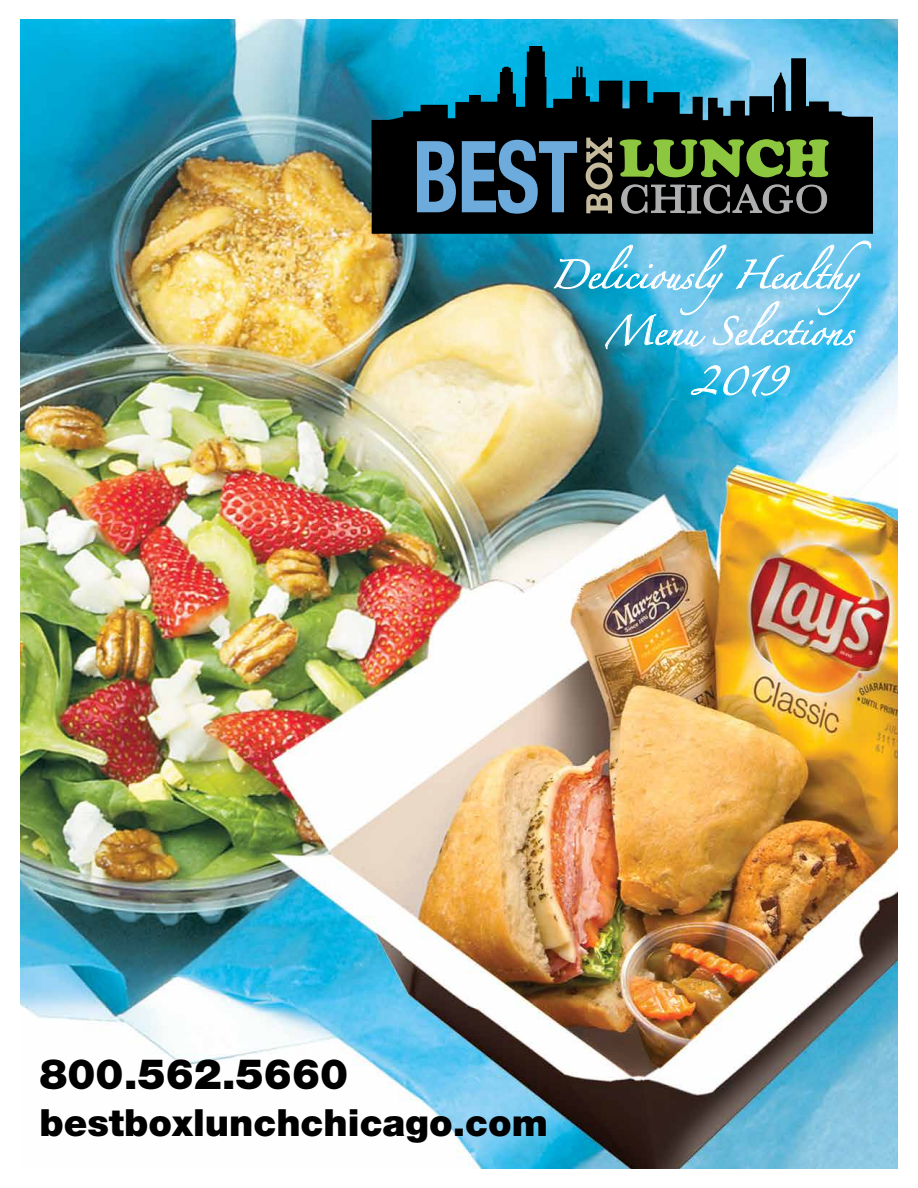
<style>
.page{position:relative;width:918px;height:1188px;background:#fff}
.page>*{position:absolute;margin:0;border:0;box-sizing:border-box;transform-origin:0 0}
.t1{font:900 42px "Helvetica Neue";color:#000}
.t2{font:900 37.5px "Helvetica Neue";color:#000}
.t3{font:25.5px "Zapfino";color:#fff}
</style>
<div class="page">
<img style="left:21px;top:19px;width:876px;height:1150px">
<svg style="left:691px;top:365px;width:99px;height:32px;background:#57c5e8"></svg>
<svg style="left:553px;top:240px;width:318px;height:110px;background:#6ac1e0"></svg>
<svg style="left:372px;top:46px;width:501px;height:188px;background:#124859"></svg>
<svg style="left:620px;top:139px;width:209px;height:38px;background:#517124"></svg>
<svg style="left:586px;top:137px;width:27px;height:76px;background:#635d4e"></svg>
<svg style="left:620px;top:183px;width:208px;height:32px;background:#383839"></svg>
<svg style="left:417px;top:141px;width:39px;height:71px;background:#4f7ca0"></svg>
<svg style="left:462px;top:140px;width:115px;height:74px;background:#395973"></svg>
<p class="t3" style="left:550px;top:264px;width:336px">DeliciouslyHealthy</p>
<p class="t3" style="left:605px;top:321px;width:250px">Menu Selections</p>
<p class="t3" style="left:691px;top:370px;width:95px">2019</p>
<h1 class="t1" style="left:40px;top:1049px;width:310px">800.562.5660</h1>
<h2 class="t2" style="left:40px;top:1100px;width:510px">bestboxlunchchicago.com</h2>
</div>
